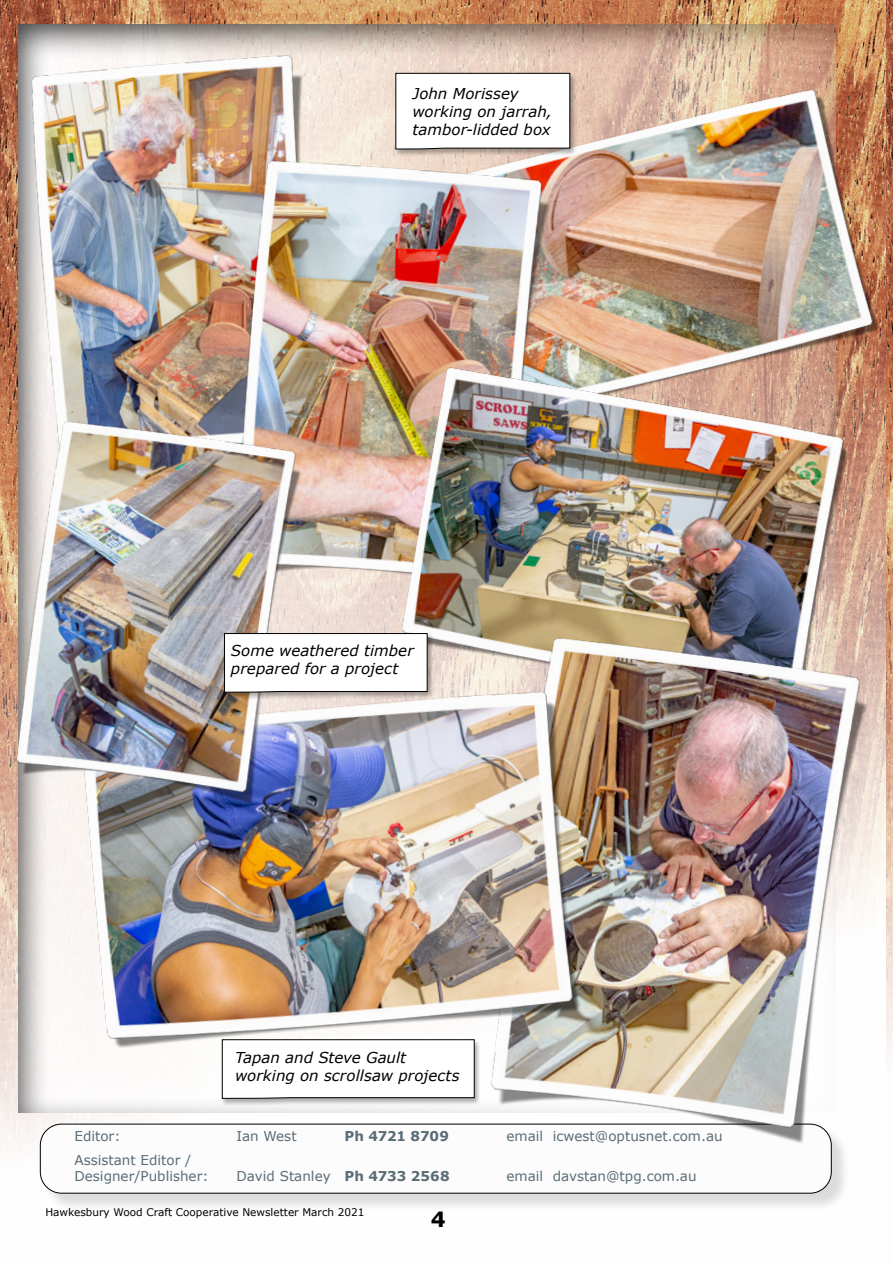
<style>
.page{position:relative;width:893px;height:1263px;background:#fff}
.page>*{position:absolute;margin:0;border:0;box-sizing:border-box;transform-origin:0 0}
.t1{font:700 21px "Verdana";color:#000}
.t2{font:italic 15px/18px "Verdana";letter-spacing:.005em;color:#000}
.t3{font:13.5px/16.2px "Verdana";color:#5a6c76}
.t4{font:700 13.5px "Verdana";letter-spacing:-.01em;color:#5a6c76}
.t5{font:10.5px "Verdana";color:#000}
.s1{font-weight:700}
</style>
<div class="page">
<img style="left:0;top:0;width:886px;height:1181px">
<img style="left:886px;top:0;width:7px;height:1056px">
<div style="left:6px;top:0;width:843px;height:1114px;background:#000;opacity:.75"></div>
<div style="left:42px;top:1126px;width:808px;height:86px;background:#000;opacity:.14"></div>
<div style="left:40px;top:1124px;width:791px;height:69px;background:#fcfcfc;border-radius:21px"></div>
<div style="left:40px;top:1124px;width:791px;height:69px;border:1px solid #000;border-radius:21px"></div>
<img style="left:564px;top:82px;width:321px;height:343px">
<img style="left:25px;top:50px;width:323px;height:368px">
<img style="left:231px;top:157px;width:333px;height:451px">
<div style="left:394px;top:73px;width:183px;height:84px;background:#000;opacity:.33"></div>
<svg style="left:395px;top:73px;width:175px;height:76px"></svg>
<img style="left:396px;top:364px;width:458px;height:321px">
<img style="left:483px;top:633px;width:402px;height:525px">
<div style="left:221px;top:1039px;width:260px;height:67px;background:#000;opacity:.33"></div>
<svg style="left:222px;top:1057px;width:253px;height:42px"></svg>
<img style="left:78px;top:685px;width:508px;height:372px">
<img style="left:10px;top:418px;width:305px;height:397px">
<div style="left:223px;top:633px;width:211px;height:67px;background:#000;opacity:.33"></div>
<svg style="left:224px;top:633px;width:204px;height:59px"></svg>
<p class="t2" style="left:412px;top:84px;width:141px">John Morissey working on jarrah, tambor-lidded box</p>
<p class="t2" style="left:231px;top:642px;width:184px">Some weathered timber prepared for a project</p>
<p class="t2" style="left:235px;top:1049px;width:226px">Tapan and Steve Gault working on scrollsaw projects</p>
<p class="t3" style="left:74px;top:1128px;width:48px">Editor:</p>
<p class="t3" style="left:236px;top:1128px;width:62px">Ian West</p>
<p class="t4" style="left:344px;top:1127px;width:106px">Ph 4721 8709</p>
<p class="t3" style="left:506px;top:1128px;width:218px">email icwest@optusnet.com.au</p>
<p class="t3" style="left:74px;top:1152px;width:136px">Assistant Editor /<br>Designer/Publisher:</p>
<p class="t3" style="left:236px;top:1168px;width:215px">David Stanley <span class="s1">Ph 4733 2568</span></p>
<p class="t3" style="left:506px;top:1168px;width:192px">email davstan@tpg.com.au</p>
<p class="t5" style="left:45px;top:1206px;width:321px">Hawkesbury Wood Craft Cooperative Newsletter March 2021</p>
<h1 class="t1" style="left:431px;top:1206px;width:16px">4</h1>
</div>
